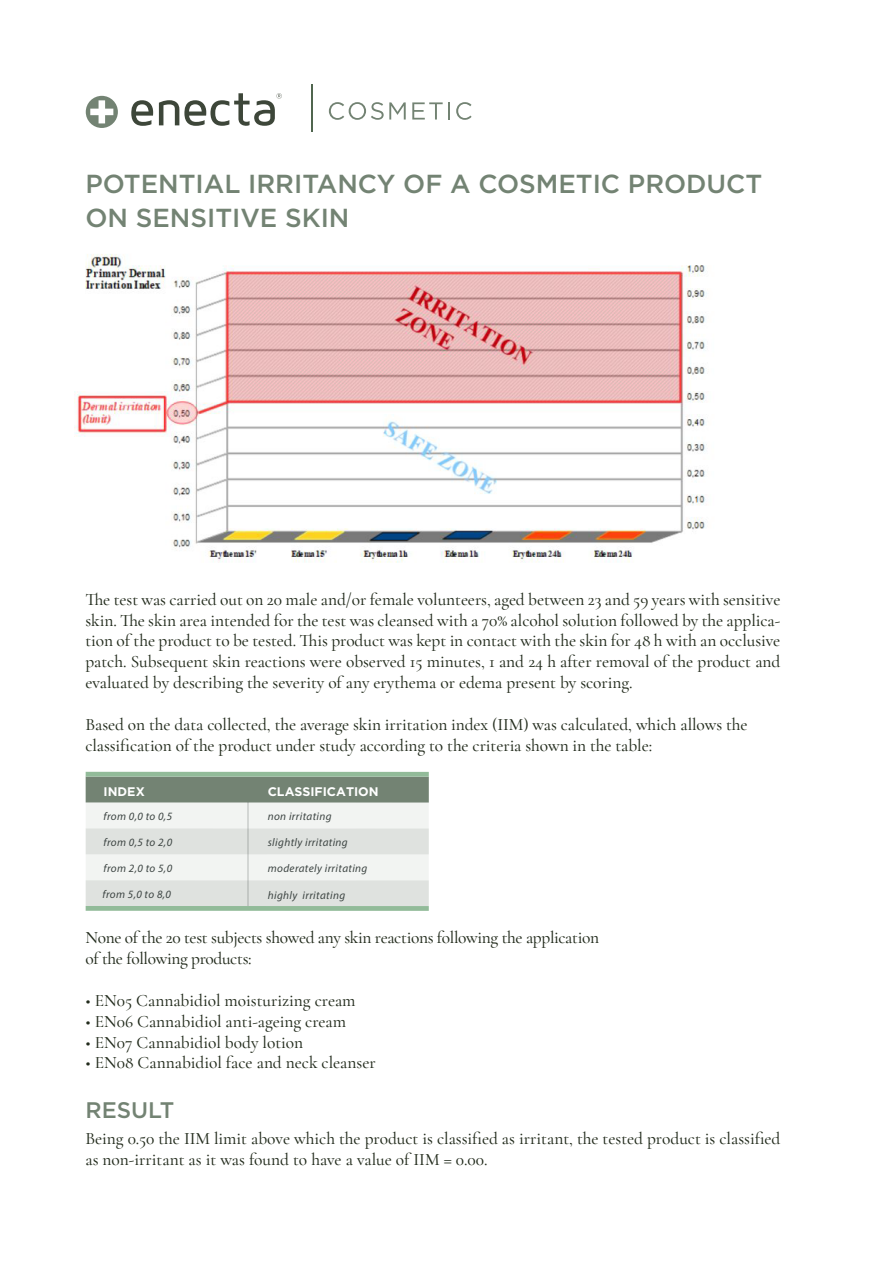
<style>
.page{position:relative;width:894px;height:1265px;background:#fff}
.page>*{position:absolute;margin:0;border:0;box-sizing:border-box;transform-origin:0 0}
.t1{font:500 26.1px/33.3px "Gotham HTF";color:#738373}
.t2{font:500 22.5px "Gotham HTF";color:#738373}
.t3{font:500 17.4px/20.9px "Cormorant Garamond";letter-spacing:-.005em;color:#222b1c}
.t4{font:700 12.45px "Gotham HTF";color:#fff}
.t5{font:italic 11.25px "Myriad Pro";letter-spacing:.035em;color:#3d4543}
</style>
<div class="page">
<svg style="left:131px;top:100px;width:22px;height:26px"></svg>
<svg style="left:159px;top:93px;width:123px;height:33px"></svg>
<svg style="left:86px;top:96px;width:32px;height:32px"></svg>
<svg style="left:329px;top:102px;width:77px;height:18px"></svg>
<svg style="left:412px;top:102px;width:38px;height:17px"></svg>
<svg style="left:456px;top:102px;width:16px;height:18px"></svg>
<hr style="left:311px;top:84px;width:2px;height:47px;background:#50664f">
<div style="left:86px;top:828px;width:343px;height:26px;background:#dfe2df"></div>
<div style="left:86px;top:802px;width:343px;height:26px;background:#f2f4f2"></div>
<div style="left:86px;top:854px;width:343px;height:26px;background:#f2f4f2"></div>
<div style="left:86px;top:880px;width:343px;height:26px;background:#dfe2df"></div>
<div style="left:86px;top:776px;width:343px;height:26px;background:#738373"></div>
<hr style="left:247px;top:802px;width:2px;height:104px;background:#3d4543">
<div style="left:86px;top:771px;width:343px;height:5px;background:#92bb99"></div>
<hr style="left:86px;top:906px;width:343px;height:4px;background:#92bb99">
<img style="left:75px;top:254px;width:632px;height:309px">
<h1 class="t1" style="left:85px;top:167px;width:678px">POTENTIAL IRRITANCY OF A COSMETIC PRODUCT<br>ON SENSITIVE SKIN</h1>
<p class="t3" style="left:85px;top:588px;width:697px;text-align:justify">The test was carried out on 20 male and/or female volunteers, aged between 23 and 59 years with sensitive skin. The skin area intended for the test was cleansed with a 70% alcohol solution followed by the applica&shy;tion of the product to be tested. This product was kept in contact with the skin for 48 h with an occlusive patch. Subsequent skin reactions were observed 15 minutes, 1 and 24 h after removal of the product and evaluated by describing the severity of any erythema or edema present by scoring.</p>
<p class="t3" style="left:85px;top:713px;width:664px">Based on the data collected, the average skin irritation index (IIM) was calculated, which allows the classification of the product under study according to the criteria shown in the table:</p>
<p class="t4" style="left:104px;top:784px;width:43px">INDEX</p>
<p class="t4" style="left:268px;top:784px;width:112px">CLASSIFICATION</p>
<p class="t5" style="left:104px;top:809px;width:70px">from 0,0 to 0,5</p>
<p class="t5" style="left:104px;top:835px;width:70px">from 0,5 to 2,0</p>
<p class="t5" style="left:104px;top:861px;width:70px">from 2,0 to 5,0</p>
<p class="t5" style="left:102px;top:887px;width:70px">from 5,0 to 8,0</p>
<p class="t5" style="left:268px;top:809px;width:65px">non irritating</p>
<p class="t5" style="left:268px;top:835px;width:82px">slightly irritating</p>
<p class="t5" style="left:268px;top:861px;width:101px">moderately irritating</p>
<p class="t5" style="left:268px;top:888px;width:79px">highly irritating</p>
<p class="t3" style="left:85px;top:927px;width:515px">None of the 20 test subjects showed any skin reactions following the application of the following products:</p>
<p class="t3" style="left:95px;top:989px;width:283px">EN05 Cannabidiol moisturizing cream EN06 Cannabidiol anti-ageing cream EN07 Cannabidiol body lotion<br>EN08 Cannabidiol face and neck cleanser</p>
<p class="t2" style="left:85px;top:1097px;width:90px">RESULT</p>
<p class="t3" style="left:85px;top:1128px;width:697px">Being 0.50 the IIM limit above which the product is classified as irritant, the tested product is classified as non-irritant as it was found to have a value of IIM = 0.00.</p>
</div>
